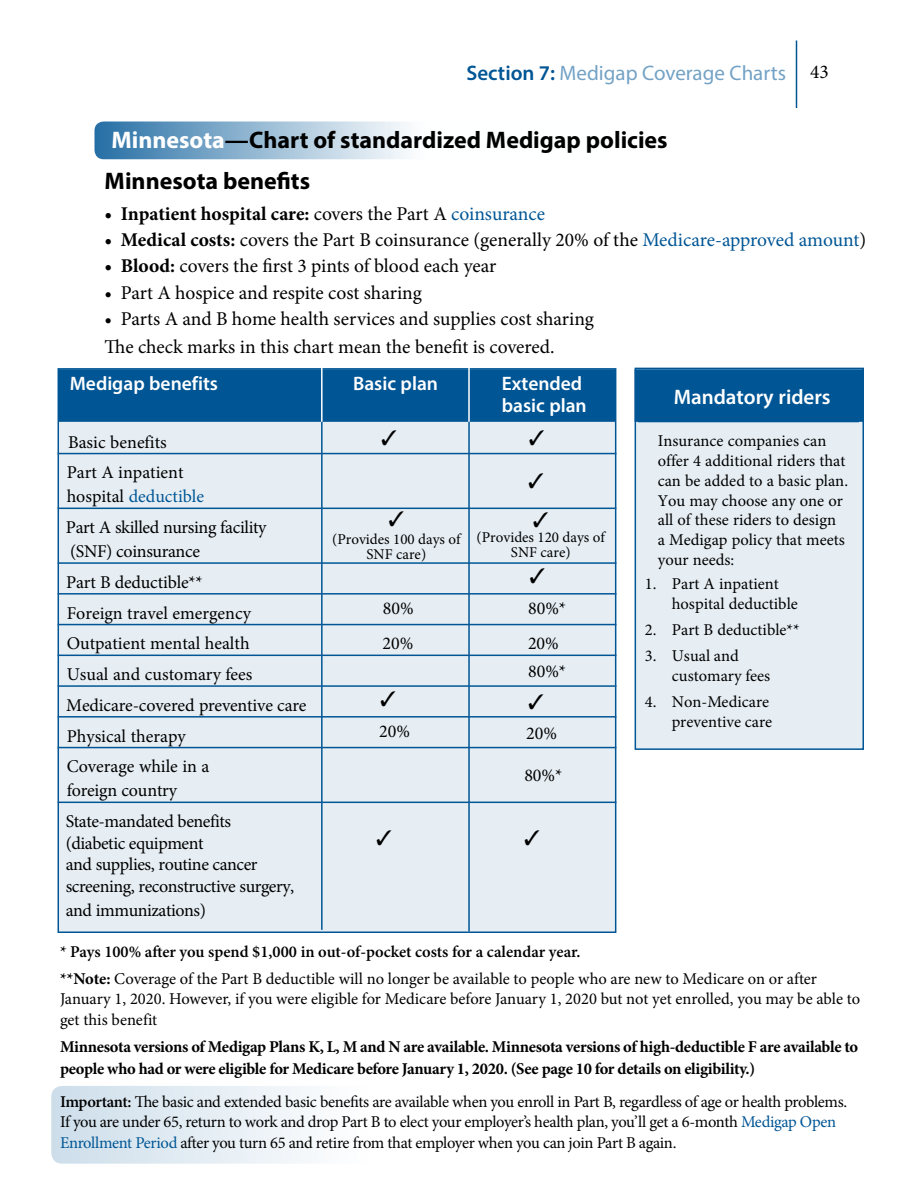
<style>
.page{position:relative;width:918px;height:1188px;background:#fff}
.page>*{position:absolute;margin:0;border:0;box-sizing:border-box;transform-origin:0 0}
.Heading_2_No_Content{font:700 24px "Myriad Pro";color:#000}
.Heading_2{font:700 24px "Myriad Pro";color:#000}
.t1{font:21px "Myriad Pro";color:#73a2c5}
.t2{font:600 21px "Myriad Pro";color:#fff}
.t3{font:19.5px "Minion Pro";letter-spacing:-.005em;color:#000}
.t4{font:700 19.5px "Minion Pro";letter-spacing:-.005em;color:#000}
.t5{font:600 19.5px "Myriad Pro";color:#fff}
.t6{font:18px/30.8px "Minion Pro";letter-spacing:-.01em;color:#000}
.Body_Text_13{font:16.5px/19.8px "Minion Pro";letter-spacing:-.005em;color:#000}
.Body_Text_13-2{font:16.5px/19.8px "Minion Pro";letter-spacing:-.025em;color:#000}
.t7{font:700 16.5px/21.6px "Minion Pro";letter-spacing:-.02em;color:#000}
.Body_Text_13-3{font:600 16.5px "Minion Pro";letter-spacing:-.005em;color:#000}
.t8{font:15px/15px "Minion Pro";color:#000;text-align:center}
.s1{font-weight:600;color:#005695}
.s2{font-family:"Minion Pro";font-size:19.5px;color:#000}
.s3{color:#fff}
.s4{font-weight:400}
.s5{font-weight:400;color:#005695}
.s6{font-weight:700}
.s7{color:#005695}
.s8{font-weight:600}
</style>
<div class="page">
<hr style="left:796px;top:40px;width:1px;height:68px;background:#005695">
<svg style="left:51px;top:1086px;width:254px;height:78px"></svg>
<svg style="left:94px;top:122px;width:312px;height:37px;background:#90b5d1"></svg>
<div style="left:635px;top:368px;width:229px;height:382px;background:#e6eef4;border:2px solid #005695"></div>
<div style="left:58px;top:368px;width:558px;height:565px;background:#e6eef4;border:2px solid #005695"></div>
<div style="left:58px;top:369px;width:558px;height:53px;background:#005695;border:2px solid #005695"></div>
<div style="left:635px;top:369px;width:229px;height:53px;background:#005695;border:2px solid #005695"></div>
<hr style="left:58px;top:453px;width:558px;height:1px;background:#005695">
<hr style="left:58px;top:508px;width:558px;height:1px;background:#005695">
<hr style="left:58px;top:562px;width:558px;height:2px;background:#005695">
<hr style="left:58px;top:593px;width:558px;height:2px;background:#005695">
<hr style="left:58px;top:624px;width:558px;height:1px;background:#005695">
<hr style="left:58px;top:655px;width:558px;height:1px;background:#005695">
<hr style="left:58px;top:685px;width:558px;height:2px;background:#005695">
<hr style="left:58px;top:716px;width:558px;height:2px;background:#005695">
<hr style="left:58px;top:747px;width:558px;height:1px;background:#005695">
<hr style="left:58px;top:802px;width:558px;height:1px;background:#005695">
<hr style="left:321px;top:368px;width:2px;height:562px;background:#005695">
<hr style="left:468px;top:369px;width:2px;height:563px;background:#005695">
<hr style="left:638px;top:421px;width:221px;height:1px;background:#005695">
<hr style="left:468px;top:368px;width:2px;height:54px;background:#fff">
<hr style="left:321px;top:368px;width:2px;height:54px;background:#fff">
<p class="t1" style="left:466px;top:60px;width:364px"><span class="s1">Section 7:</span> Medigap Coverage Charts <span class="s2">43</span></p>
<h2 class="Heading_2_No_Content" style="left:111px;top:125px;width:558px"><span class="s3">Minnesota</span>—Chart of standardized Medigap policies</h2>
<h2 class="Heading_2" style="left:105px;top:165px;width:207px">Minnesota benefits</h2>
<p class="t4" style="left:105px;top:200px;width:442px">• Inpatient hospital care: <span class="s4">covers the Part A</span> <span class="s5">coinsurance</span></p>
<p class="t3" style="left:105px;top:227px;width:763px"><span class="s6">• Medical costs:</span> covers the Part B coinsurance (generally 20% of the <span class="s7">Medicare-approved amount</span>)</p>
<p class="t3" style="left:105px;top:253px;width:393px"><span class="s6">• Blood:</span> covers the first 3 pints of blood each year</p>
<p class="t3" style="left:105px;top:279px;width:319px">• Part A hospice and respite cost sharing</p>
<p class="t3" style="left:105px;top:305px;width:491px">• Parts A and B home health services and supplies cost sharing</p>
<p class="t3" style="left:105px;top:333px;width:452px">The check marks in this chart mean the benefit is covered.</p>
<p class="t5" style="left:70px;top:371px;width:150px">Medigap benefits</p>
<p class="t5" style="left:353px;top:371px;width:86px">Basic plan</p>
<p class="t5" style="left:502px;top:371px;width:82px">Extended</p>
<p class="t5" style="left:502px;top:393px;width:87px">basic plan</p>
<p class="t2" style="left:674px;top:384px;width:159px">Mandatory riders</p>
<p class="Body_Text_13" style="left:658px;top:431px;width:192px">Insurance companies can offer 4 additional riders that can be added to a basic plan.<br>You may choose any one or all of these riders to design<br>a Medigap policy that meets your needs:</p>
<p class="Body_Text_13" style="left:672px;top:574px;width:128px;text-indent:-27px">1. Part A inpatient hospital deductible</p>
<p class="Body_Text_13" style="left:645px;top:620px;width:157px">2. Part B deductible**</p>
<p class="Body_Text_13" style="left:672px;top:646px;width:100px;text-indent:-27px">3. Usual and customary fees</p>
<p class="Body_Text_13" style="left:645px;top:692px;width:129px;text-align:right">4. Non-Medicare preventive care</p>
<p class="t6" style="left:67px;top:427px;width:118px">Basic benefits<br>Part A inpatient</p>
<p class="t6" style="left:66px;top:481px;width:202px">hospital <span class="s7">deductible<br></span>Part A skilled nursing facility</p>
<p class="t6" style="left:66px;top:536px;width:242px">(SNF) coinsurance<br>Part B deductible**<br>Foreign travel emergency<br>Outpatient mental health<br>Usual and customary fees<br>Medicare-covered preventive care<br>Physical therapy<br>Coverage while in a</p>
<p class="t6" style="left:66px;top:775px;width:167px">foreign country<br>State-mandated benefits</p>
<p class="t6" style="left:66px;top:832px;width:230px;line-height:21.6px">(diabetic equipment<br>and supplies, routine cancer screening, reconstructive surgery,</p>
<p class="t6" style="left:66px;top:895px;width:142px">and immunizations)</p>
<h1 class="t8" style="left:477px;top:530px;width:130px">(Provides 120 days of<br>SNF care)</h1>
<h1 class="t8" style="left:332px;top:531px;width:130px">(Provides 100 days of<br>SNF care)</h1>
<h1 class="t6" style="left:528px;top:593px;width:40px">80%*</h1>
<h1 class="t6" style="left:383px;top:593px;width:32px">80%</h1>
<p class="t6" style="left:383px;top:628px;width:32px">20%</p>
<p class="t6" style="left:528px;top:628px;width:32px">20%</p>
<h1 class="t6" style="left:528px;top:656px;width:40px">80%*</h1>
<p class="t6" style="left:379px;top:716px;width:32px">20%</p>
<p class="t6" style="left:526px;top:718px;width:32px">20%</p>
<h1 class="t6" style="left:524px;top:760px;width:40px">80%*</h1>
<p class="Body_Text_13-3" style="left:60px;top:941px;width:522px">* Pays 100% after you spend $1,000 in out-of-pocket costs for a calendar year.</p>
<p class="Body_Text_13" style="left:60px;top:969px;width:802px"><span class="s6">**Note:</span> Coverage of the Part B deductible will no longer be available to people who are new to Medicare on or after<br>January 1, 2020. However, if you were eligible for Medicare before January 1, 2020 but not yet enrolled, you may be able to</p>
<p class="Body_Text_13" style="left:60px;top:1010px;width:99px">get this benefit</p>
<p class="t7" style="left:60px;top:1036px;width:800px">Minnesota versions of Medigap Plans K, L, M and N are available. Minnesota versions of high-deductible F are available to people who had or were eligible for Medicare before January 1, 2020. (See page 10 for details on eligibility.)</p>
<p class="Body_Text_13-2" style="left:60px;top:1092px;width:789px"><span class="s8">Important:</span> The basic and extended basic benefits are available when you enroll in Part B, regardless of age or health problems.<br>If you are under 65, return to work and drop Part B to elect your employer’s health plan, you’ll get a 6‑month <span class="s7">Medigap Open</span></p>
<p class="Body_Text_13-2" style="left:60px;top:1133px;width:618px"><span class="s7">Enrollment Period</span> after you turn 65 and retire from that employer when you can join Part B again.</p>
</div>
